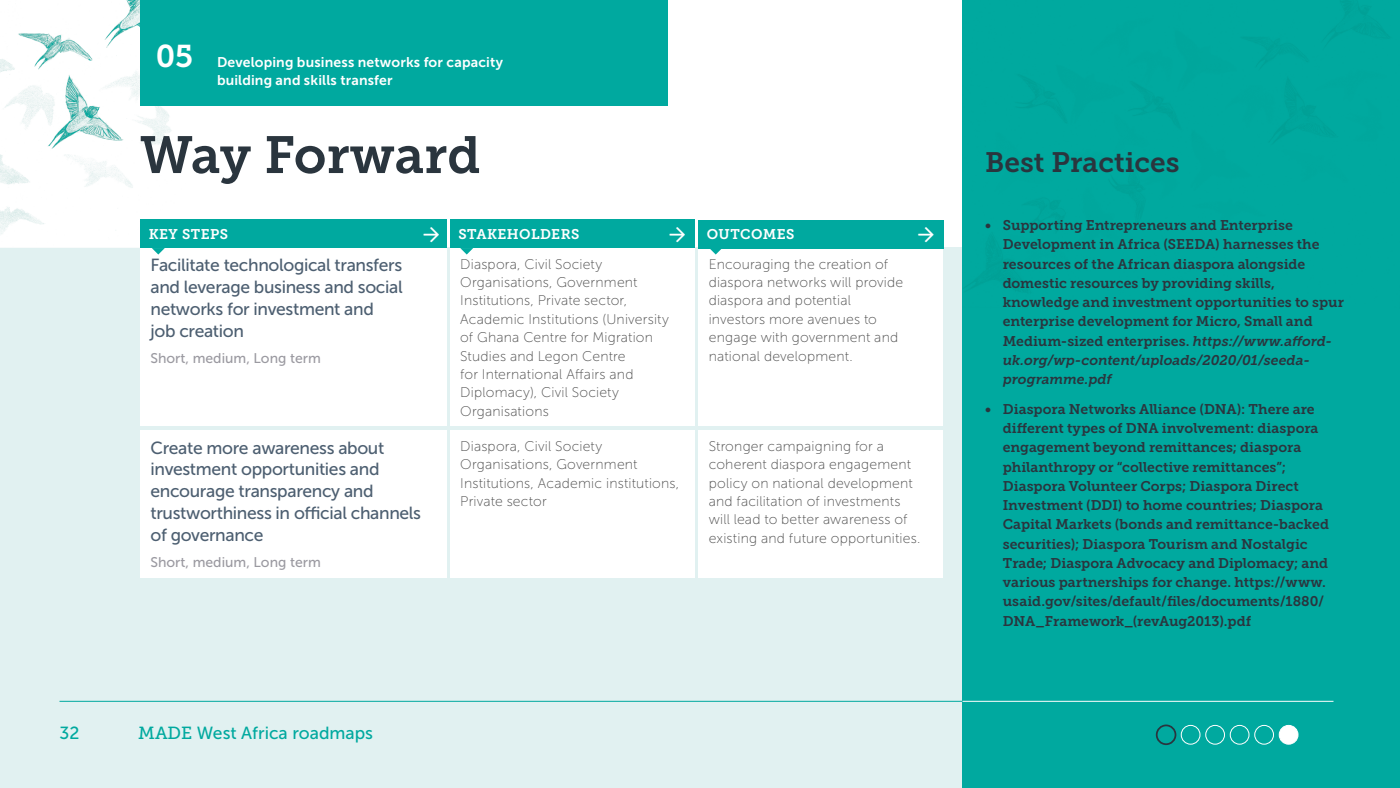
<style>
.page{position:relative;width:1400px;height:788px;background:#fff}
.page>*{position:absolute;margin:0;border:0;box-sizing:border-box;transform-origin:0 0}
.t1{font:51.98px "Museo Slab 700";color:#2a353e}
.t2{font:31.32px "Museo Slab 700";color:#fff}
.t3{font:28px "Museo Slab 700";color:#2a353e}
.t4{font:17.5px/21.9px "Museo Sans 500";letter-spacing:-.02em;color:#4d5f71}
.t5{font:17.5px "Museo Sans 500";color:#00a99f}
.t6{font:14px/19.2px "Museo Slab 700";color:#2a353e}
.t7{font:14px/18.4px "Museo Sans 100";letter-spacing:.015em;color:#4d4d4d}
.t8{font:14px/17.5px "Museo Sans 700";letter-spacing:.005em;color:#fff}
.t9{font:14px "Museo Sans 500";color:#9b9aa1}
.t10{font:14px "Museo Slab 700";letter-spacing:.03em;color:#fff}
.s1{font-family:"Museo Slab 500"}
.s2{font-style:italic}
</style>
<div class="page">
<div style="left:0;top:248px;width:1400px;height:540px;background:#e1f1f1"></div>
<div style="left:962px;top:308px;width:438px;height:480px;background:#00a99f"></div>
<div style="left:962px;top:0;width:438px;height:308px;background:#00a99f"></div>
<img style="left:0;top:0;width:189px;height:234px">
<div style="left:140px;top:0;width:528px;height:105px;background:#00a99f"></div>
<div style="left:698px;top:247px;width:245px;height:179px;background:#fff"></div>
<div style="left:140px;top:247px;width:306px;height:179px;background:#fff"></div>
<div style="left:450px;top:247px;width:245px;height:179px;background:#fff"></div>
<div style="left:698px;top:430px;width:245px;height:147px;background:#fff"></div>
<div style="left:140px;top:430px;width:306px;height:147px;background:#fff"></div>
<div style="left:450px;top:430px;width:245px;height:147px;background:#fff"></div>
<div style="left:450px;top:220px;width:245px;height:28px;background:#00a99f"></div>
<svg style="left:460px;top:248px;width:13px;height:6px"></svg>
<div style="left:698px;top:220px;width:245px;height:28px;background:#00a99f"></div>
<svg style="left:709px;top:248px;width:13px;height:6px"></svg>
<div style="left:140px;top:220px;width:306px;height:28px;background:#00a99f"></div>
<svg style="left:152px;top:248px;width:13px;height:6px"></svg>
<hr style="left:60px;top:700px;width:1275px;height:1px;background:#00a99f">
<hr style="left:962px;top:700px;width:372px;height:1px;background:#fff">
<div style="left:1181px;top:725px;width:19px;height:19px;background:#00a99f;border-radius:50%"></div>
<div style="left:1181px;top:725px;width:19px;height:19px;border:1px solid #fff;border-radius:50%"></div>
<div style="left:1206px;top:725px;width:19px;height:19px;background:#00a99f;border-radius:50%"></div>
<div style="left:1205px;top:725px;width:20px;height:19px;border:1px solid #fff;border-radius:50%"></div>
<div style="left:1230px;top:725px;width:19px;height:19px;background:#00a99f;border-radius:50%"></div>
<div style="left:1230px;top:725px;width:19px;height:19px;border:1px solid #fff;border-radius:50%"></div>
<div style="left:1255px;top:725px;width:19px;height:19px;background:#00a99f;border-radius:50%"></div>
<div style="left:1254px;top:725px;width:20px;height:19px;border:1px solid #fff;border-radius:50%"></div>
<div style="left:1279px;top:725px;width:19px;height:19px;background:#fff;border-radius:50%"></div>
<div style="left:1279px;top:725px;width:19px;height:19px;border:1px solid #fff;border-radius:50%"></div>
<div style="left:1156px;top:724px;width:20px;height:21px;border:2px solid #2a353e;border-radius:50%"></div>
<h2 class="t2" style="left:156px;top:39px;width:39px">05</h2>
<h2 class="t2" style="left:175px;top:39px;width:17px">1</h2>
<p class="t8" style="left:217px;top:54px;width:366px">Enhance awareness about the ECOWAS Protocol on Free</p>
<p class="t8" style="left:217px;top:54px;width:287px">Developing business networks for capacity building and skills transfer</p>
<h1 class="t1" style="left:140px;top:125px;width:342px">Way Forward</h1>
<p class="t10" style="left:149px;top:226px;width:81px">KEY STEPS</p>
<p class="t4" style="left:150px;top:254px;width:254px">Facilitate technological transfers and leverage business and social networks for investment and job creation</p>
<p class="t9" style="left:150px;top:350px;width:172px">Short, medium, Long term</p>
<p class="t4" style="left:150px;top:436px;width:272px">Create more awareness about investment opportunities and encourage transparency and trustworthiness in official channels of governance</p>
<p class="t9" style="left:150px;top:555px;width:172px">Short, medium, Long term</p>
<p class="t10" style="left:458px;top:226px;width:122px">STAKEHOLDERS</p>
<p class="t10" style="left:707px;top:226px;width:89px">OUTCOMES</p>
<p class="t7" style="left:460px;top:255px;width:210px">Diaspora, Civil Society<br>Organisations, Government<br>Institutions, Private sector,<br>Academic Institutions (University of Ghana Centre for Migration<br>Studies and Legon Centre<br>for International Affairs and<br>Diplomacy), Civil Society<br>Organisations</p>
<p class="t7" style="left:460px;top:437px;width:221px">Diaspora, Civil Society<br>Organisations, Government<br>Institutions, Academic institutions,<br>Private sector</p>
<p class="t7" style="left:709px;top:255px;width:196px">Encouraging the creation of diaspora networks will provide diaspora and potential investors more avenues to engage with government and national development.</p>
<p class="t7" style="left:709px;top:437px;width:213px">Stronger campaigning for a coherent diaspora engagement policy on national development and facilitation of investments will lead to better awareness of existing and future opportunities.</p>
<p class="t5" style="left:60px;top:723px;width:21px">32</p>
<p class="t5" style="left:138px;top:723px;width:236px"><span class="s1">MADE</span> West Africa roadmaps</p>
<h3 class="t3" style="left:985px;top:146px;width:196px">Best Practices</h3>
<p class="t6" style="left:1003px;top:215px;width:343px;text-indent:-18px">• Supporting Entrepreneurs and Enterprise Development in Africa (SEEDA) harnesses the resources of the African diaspora alongside domestic resources by providing skills, knowledge and investment opportunities to spur enterprise development for Micro, Small and Medium-sized enterprises. <span class="s2">https://www.afford&shy;uk.org/wp-content/uploads/2020/01/seeda&shy;programme.pdf</span></p>
<p class="t6" style="left:1003px;top:399px;width:328px;text-indent:-18px">• Diaspora Networks Alliance (DNA): There are different types of DNA involvement: diaspora engagement beyond remittances; diaspora philanthropy or “collective remittances”; Diaspora Volunteer Corps; Diaspora Direct Investment (DDI) to home countries; Diaspora Capital Markets (bonds and remittance-backed securities); Diaspora Tourism and Nostalgic Trade; Diaspora Advocacy and Diplomacy; and various partnerships for change. https://www. usaid.gov/sites/default/files/documents/1880/ DNA_Framework_(revAug2013).pdf</p>
</div>
